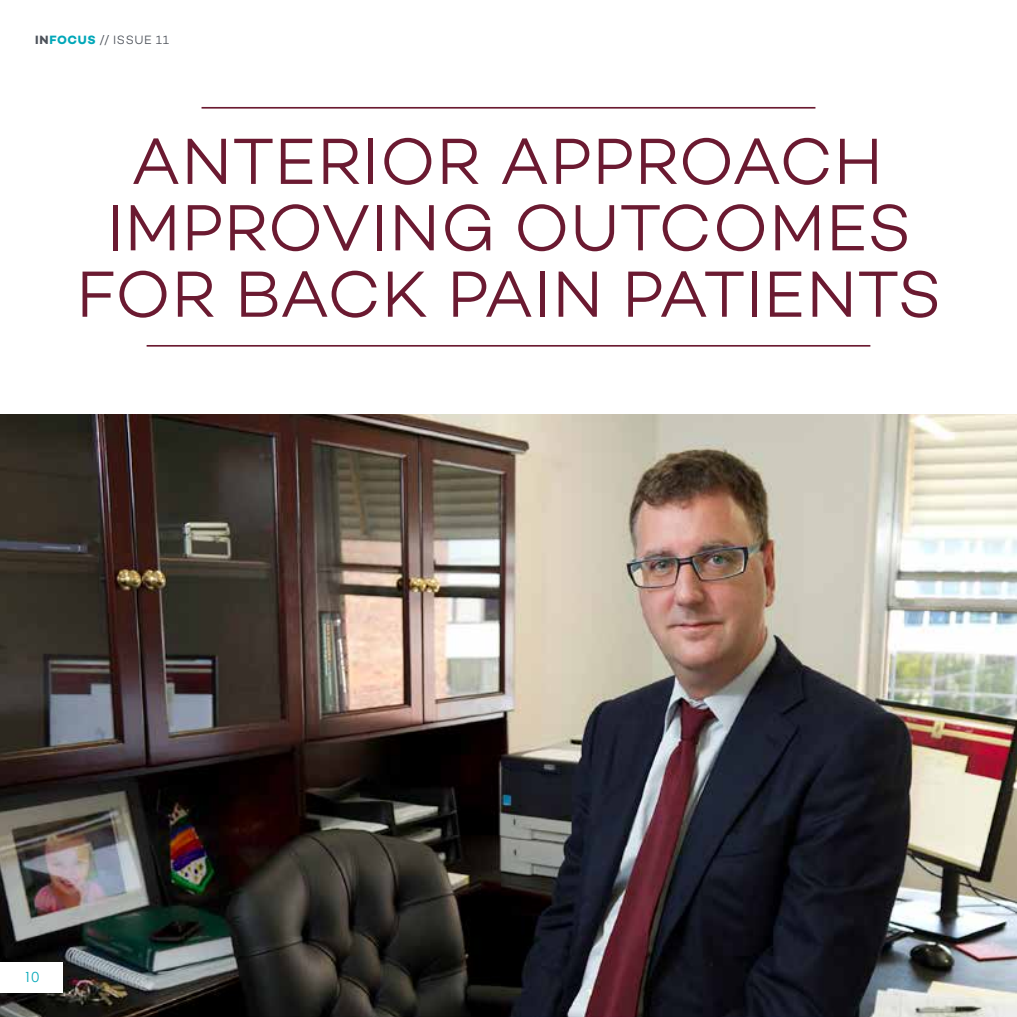
<style>
.page{position:relative;width:1017px;height:1017px;background:#fff}
.page>*{position:absolute;margin:0;border:0;box-sizing:border-box;transform-origin:0 0}
.t1{font:66.33px/66.3px "Campton Light DEMO";letter-spacing:.005em;color:#6b1a31;text-align:center}
.t2{font:14px "Century Gothic";color:#00a7b8}
.t3{font:12.25px "Campton Light DEMO";letter-spacing:.055em;color:#4d525a}
.s1{font-family:"Campton Bold DEMO"}
.s2{font-family:"Campton Bold DEMO";color:#00a7b8}
.s3{font-family:"Century Gothic"}
</style>
<div class="page">
<img style="left:0;top:414px;width:1017px;height:603px">
<hr style="left:202px;top:107px;width:613px;height:2px;background:#6b1a31">
<hr style="left:147px;top:345px;width:723px;height:2px;background:#6b1a31">
<div style="left:0;top:962px;width:63px;height:30px;background:#fff"></div>
<p class="t3" style="left:35px;top:33px;width:135px"><span class="s1">IN</span><span class="s2">FOCUS</span> <span class="s3">//</span> ISSUE 11</p>
<p class="t1" style="left:76px;top:130px;width:867px">ANTERIOR APPROACH<br>IMPROVING OUTCOMES<br>FOR BACK PAIN PATIENTS</p>
<p class="t2" style="left:24px;top:969px;width:17px">10</p>
</div>
